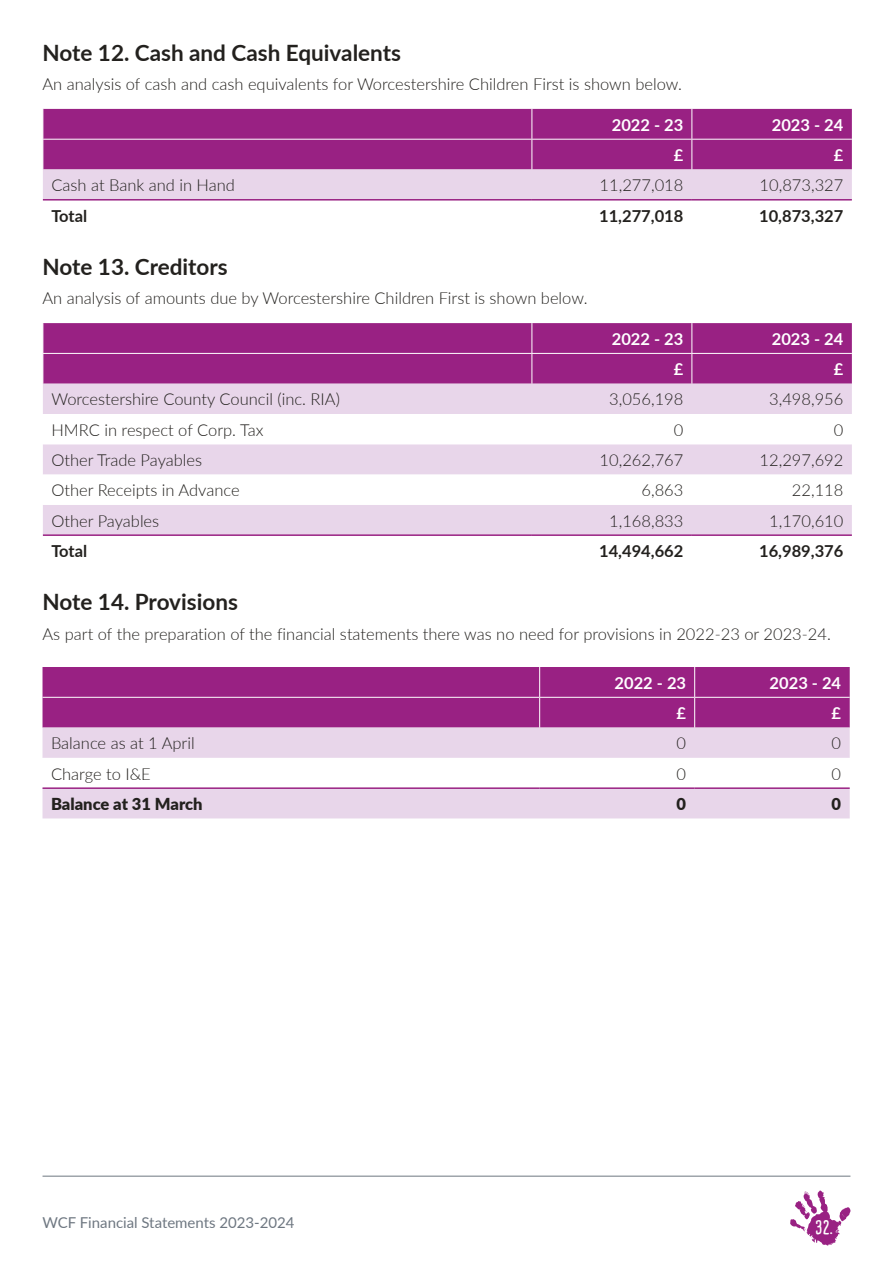
<style>
.page{position:relative;width:893px;height:1263px;background:#fff}
.page>*{position:absolute;margin:0;border:0;box-sizing:border-box;transform-origin:0 0}
.Third_Level_Heading__H3{font:700 22.5px "Lato";color:#23211e}
.t1{font:700 17.7px "Cardenio Modern";color:#fff}
.Paragraph_Text__P{font:300 16.5px "Lato";color:#23211e}
.Paragraph_Text__P-2{font:700 16.5px "Lato";color:#23211e}
.Paragraph_Text__P-3{font:700 16.5px "Lato";color:#fff}
.Paragraph_Text__P-4{font:900 16.5px "Lato";color:#23211e}
.t2{font:15px "Lato";color:#6e7781}
</style>
<div class="page">
<div style="left:44px;top:109px;width:808px;height:30px;background:#992183"></div>
<svg style="left:43px;top:140px;width:809px;height:59px;background:#c17cb7"></svg>
<hr style="left:531px;top:109px;width:1px;height:30px;background:#fff">
<hr style="left:691px;top:109px;width:1px;height:30px;background:#fff">
<hr style="left:43px;top:199px;width:489px;height:2px;background:#992183">
<hr style="left:532px;top:199px;width:160px;height:2px;background:#992183">
<hr style="left:692px;top:199px;width:160px;height:2px;background:#992183">
<div style="left:44px;top:323px;width:808px;height:61px;background:#992183"></div>
<div style="left:43px;top:384px;width:809px;height:150px;background:#e8d6ea"></div>
<svg style="left:43px;top:414px;width:809px;height:91px"></svg>
<hr style="left:43px;top:353px;width:489px;height:1px;background:#fff">
<hr style="left:531px;top:354px;width:1px;height:30px;background:#fff">
<hr style="left:691px;top:354px;width:1px;height:30px;background:#fff">
<hr style="left:531px;top:323px;width:1px;height:30px;background:#fff">
<hr style="left:691px;top:323px;width:1px;height:30px;background:#fff">
<hr style="left:532px;top:353px;width:160px;height:1px;background:#fff">
<hr style="left:692px;top:353px;width:160px;height:1px;background:#fff">
<hr style="left:43px;top:534px;width:489px;height:2px;background:#992183">
<hr style="left:532px;top:534px;width:160px;height:2px;background:#992183">
<hr style="left:692px;top:534px;width:160px;height:2px;background:#992183">
<div style="left:43px;top:667px;width:807px;height:61px;background:#992183"></div>
<div style="left:43px;top:728px;width:807px;height:90px;background:#e8d6ea"></div>
<svg style="left:43px;top:758px;width:807px;height:29px"></svg>
<hr style="left:43px;top:697px;width:497px;height:1px;background:#fff">
<hr style="left:539px;top:698px;width:1px;height:30px;background:#fff">
<hr style="left:694px;top:698px;width:1px;height:30px;background:#fff">
<hr style="left:539px;top:667px;width:1px;height:30px;background:#fff">
<hr style="left:694px;top:667px;width:1px;height:30px;background:#fff">
<hr style="left:540px;top:697px;width:155px;height:1px;background:#fff">
<hr style="left:695px;top:697px;width:155px;height:1px;background:#fff">
<hr style="left:43px;top:787px;width:497px;height:2px;background:#992183">
<hr style="left:540px;top:787px;width:155px;height:2px;background:#992183">
<hr style="left:695px;top:787px;width:155px;height:2px;background:#992183">
<svg style="left:790px;top:1190px;width:61px;height:55px"></svg>
<hr style="left:43px;top:1176px;width:807px;height:1px;background:#6e7781">
<h3 class="Third_Level_Heading__H3" style="left:43px;top:36px;width:360px">Note 12. Cash and Cash Equivalents</h3>
<p class="Paragraph_Text__P" style="left:43px;top:73px;width:641px">An analysis of cash and cash equivalents for Worcestershire Children First is shown below.</p>
<p class="Paragraph_Text__P-3" style="left:612px;top:113px;width:73px">2022 - 23</p>
<p class="Paragraph_Text__P-3" style="left:772px;top:113px;width:73px">2023 - 24</p>
<p class="Paragraph_Text__P-3" style="left:674px;top:143px;width:11px">£</p>
<p class="Paragraph_Text__P-3" style="left:834px;top:143px;width:11px">£</p>
<p class="Paragraph_Text__P" style="left:51px;top:174px;width:185px">Cash at Bank and in Hand</p>
<p class="Paragraph_Text__P" style="left:600px;top:174px;width:85px">11,277,018</p>
<p class="Paragraph_Text__P" style="left:760px;top:174px;width:85px">10,873,327</p>
<p class="Paragraph_Text__P-2" style="left:51px;top:203px;width:37px">Total</p>
<p class="Paragraph_Text__P-2" style="left:599px;top:203px;width:86px">11,277,018</p>
<p class="Paragraph_Text__P-2" style="left:759px;top:203px;width:86px">10,873,327</p>
<h3 class="Third_Level_Heading__H3" style="left:43px;top:250px;width:187px">Note 13. Creditors</h3>
<p class="Paragraph_Text__P" style="left:43px;top:287px;width:546px">An analysis of amounts due by Worcestershire Children First is shown below.</p>
<p class="Paragraph_Text__P-3" style="left:612px;top:327px;width:73px">2022 - 23</p>
<p class="Paragraph_Text__P-3" style="left:772px;top:327px;width:73px">2023 - 24</p>
<p class="Paragraph_Text__P-3" style="left:674px;top:357px;width:11px">£</p>
<p class="Paragraph_Text__P-3" style="left:834px;top:357px;width:11px">£</p>
<p class="Paragraph_Text__P" style="left:51px;top:388px;width:290px">Worcestershire County Council (inc. RIA)</p>
<p class="Paragraph_Text__P" style="left:609px;top:388px;width:76px">3,056,198</p>
<p class="Paragraph_Text__P" style="left:769px;top:388px;width:76px">3,498,956</p>
<p class="Paragraph_Text__P" style="left:51px;top:418px;width:214px">HMRC in respect of Corp. Tax</p>
<p class="Paragraph_Text__P" style="left:674px;top:418px;width:11px">0</p>
<p class="Paragraph_Text__P" style="left:834px;top:418px;width:11px">0</p>
<p class="Paragraph_Text__P" style="left:51px;top:449px;width:152px">Other Trade Payables</p>
<p class="Paragraph_Text__P" style="left:600px;top:449px;width:85px">10,262,767</p>
<p class="Paragraph_Text__P" style="left:760px;top:449px;width:85px">12,297,692</p>
<p class="Paragraph_Text__P" style="left:51px;top:479px;width:190px">Other Receipts in Advance</p>
<p class="Paragraph_Text__P" style="left:641px;top:479px;width:43px">6,863</p>
<p class="Paragraph_Text__P" style="left:792px;top:479px;width:53px">22,118</p>
<p class="Paragraph_Text__P" style="left:51px;top:509px;width:109px">Other Payables</p>
<p class="Paragraph_Text__P" style="left:609px;top:509px;width:76px">1,168,833</p>
<p class="Paragraph_Text__P" style="left:769px;top:509px;width:76px">1,170,610</p>
<p class="Paragraph_Text__P-2" style="left:51px;top:539px;width:37px">Total</p>
<p class="Paragraph_Text__P-2" style="left:599px;top:539px;width:86px">14,494,662</p>
<p class="Paragraph_Text__P-2" style="left:759px;top:539px;width:86px">16,989,376</p>
<h3 class="Third_Level_Heading__H3" style="left:43px;top:585px;width:197px">Note 14. Provisions</h3>
<p class="Paragraph_Text__P" style="left:43px;top:622px;width:790px">As part of the preparation of the financial statements there was no need for provisions in 2022-23 or 2023-24.</p>
<p class="Paragraph_Text__P-3" style="left:615px;top:671px;width:73px">2022 - 23</p>
<p class="Paragraph_Text__P-3" style="left:770px;top:671px;width:73px">2023 - 24</p>
<p class="Paragraph_Text__P-3" style="left:677px;top:701px;width:11px">£</p>
<p class="Paragraph_Text__P-3" style="left:832px;top:701px;width:11px">£</p>
<p class="Paragraph_Text__P" style="left:51px;top:732px;width:145px">Balance as at 1 April</p>
<p class="Paragraph_Text__P" style="left:677px;top:732px;width:11px">0</p>
<p class="Paragraph_Text__P" style="left:832px;top:732px;width:11px">0</p>
<p class="Paragraph_Text__P" style="left:51px;top:762px;width:101px">Charge to I&amp;E</p>
<p class="Paragraph_Text__P" style="left:677px;top:762px;width:11px">0</p>
<p class="Paragraph_Text__P" style="left:832px;top:762px;width:11px">0</p>
<p class="Paragraph_Text__P-4" style="left:51px;top:791px;width:153px">Balance at 31 March</p>
<p class="Paragraph_Text__P-4" style="left:677px;top:791px;width:11px">0</p>
<p class="Paragraph_Text__P-4" style="left:832px;top:791px;width:11px">0</p>
<p class="t2" style="left:43px;top:1212px;width:254px">WCF Financial Statements 2023-2024</p>
<p class="t1" style="left:815px;top:1215px;width:20px">32.</p>
</div>
